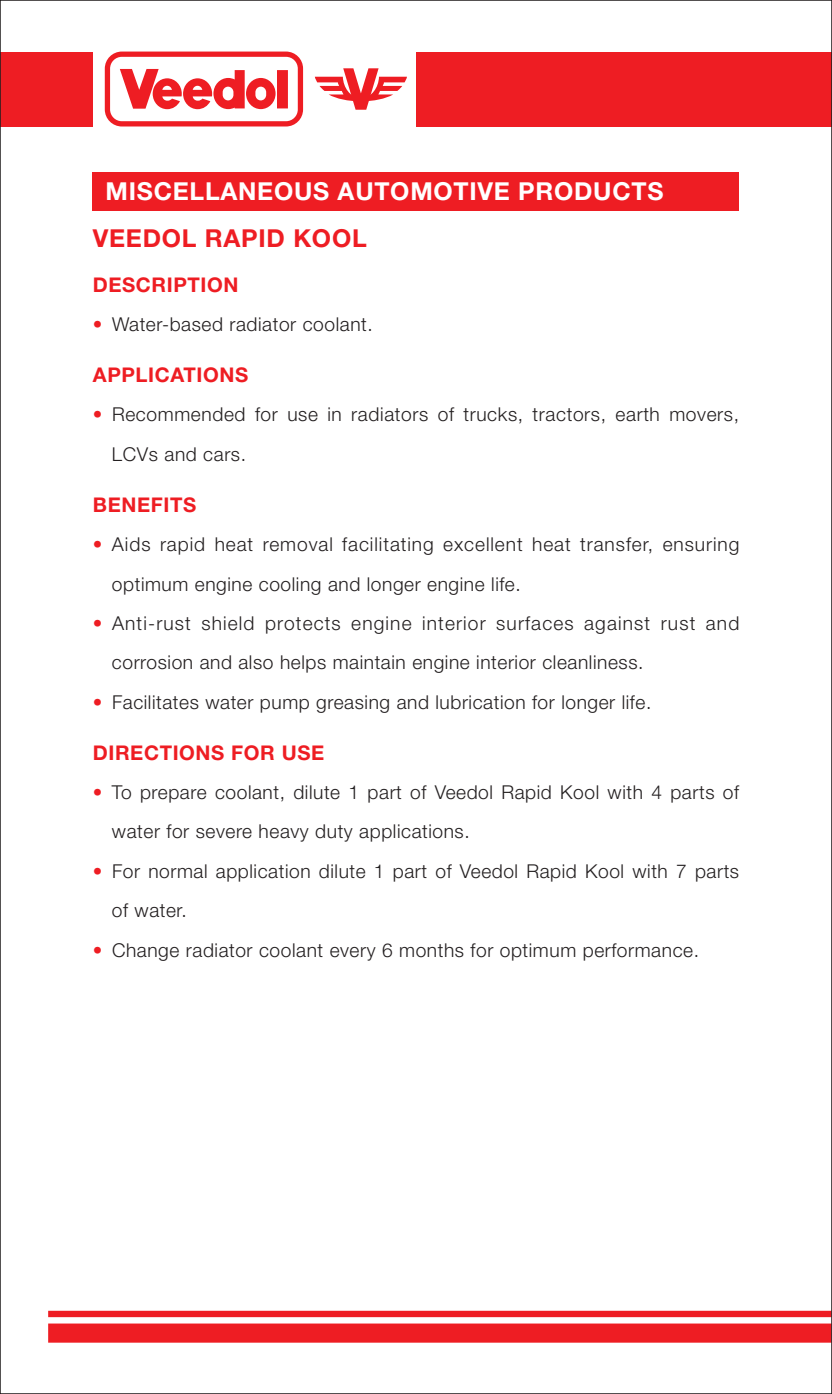
<style>
.page{position:relative;width:832px;height:1394px;background:#fff}
.page>*{position:absolute;margin:0;border:0;box-sizing:border-box;transform-origin:0 0}
.t1{font:700 24.75px "Helvetica Neue";letter-spacing:.03em;color:#fff}
.t2{font:700 24.75px "Helvetica Neue";letter-spacing:.03em;color:#ee1d23}
.t3{font:700 20.25px "Helvetica Neue";letter-spacing:.03em;color:#ee1d23}
.t4{font:300 19.12px/39.4px "Helvetica Neue";letter-spacing:.03em;color:#231f20}
.t5{font:300 19.12px/39.4px "Helvetica Neue";letter-spacing:.05em;color:#231f20}
.s1{color:#ee1d23}
</style>
<div class="page">
<div style="left:93px;top:172px;width:645px;height:39px;background:#ee1d23"></div>
<svg style="left:48px;top:1311px;width:781px;height:31px"></svg>
<div style="left:416px;top:52px;width:415px;height:74px;background:#ee1d23"></div>
<div style="left:0;top:52px;width:93px;height:74px;background:#ee1d23"></div>
<svg style="left:315px;top:68px;width:92px;height:42px"></svg>
<svg style="left:105px;top:52px;width:198px;height:74px"></svg>
<p class="t1" style="left:106px;top:176px;width:559px">MISCELLANEOUS AUTOMOTIVE PRODUCTS</p>
<p class="t2" style="left:93px;top:223px;width:275px">VEEDOL RAPID KOOL</p>
<p class="t3" style="left:93px;top:272px;width:147px">DESCRIPTION</p>
<p class="t4" style="left:93px;top:303px;width:281px"><span class="s1">•</span> Water-based radiator coolant.</p>
<p class="t3" style="left:93px;top:362px;width:157px">APPLICATIONS</p>
<p class="t4" style="left:112px;top:394px;width:628px;text-indent:-19px"><span class="s1">•</span> Recommended for use in radiators of trucks, tractors, earth movers,<br>LCVs and cars.</p>
<p class="t3" style="left:93px;top:492px;width:105px">BENEFITS</p>
<p class="t5" style="left:112px;top:523px;width:628px;text-indent:-19px"><span class="s1">•</span> Aids rapid heat removal facilitating excellent heat transfer, ensuring optimum engine cooling and longer engine life.</p>
<p class="t5" style="left:112px;top:602px;width:628px;text-indent:-19px"><span class="s1">•</span> Anti-rust shield protects engine interior surfaces against rust and corrosion and also helps maintain engine interior cleanliness.</p>
<p class="t4" style="left:93px;top:681px;width:559px"><span class="s1">•</span> Facilitates water pump greasing and lubrication for longer life.</p>
<p class="t3" style="left:93px;top:740px;width:233px">DIRECTIONS FOR USE</p>
<p class="t4" style="left:112px;top:771px;width:628px;text-indent:-19px"><span class="s1">•</span> To prepare coolant, dilute 1 part of Veedol Rapid Kool with 4 parts of water for severe heavy duty applications.</p>
<p class="t4" style="left:112px;top:850px;width:628px;text-indent:-19px"><span class="s1">•</span> For normal application dilute 1 part of Veedol Rapid Kool with 7 parts of water.</p>
<p class="t4" style="left:93px;top:929px;width:607px"><span class="s1">•</span> Change radiator coolant every 6 months for optimum performance.</p>
</div>
